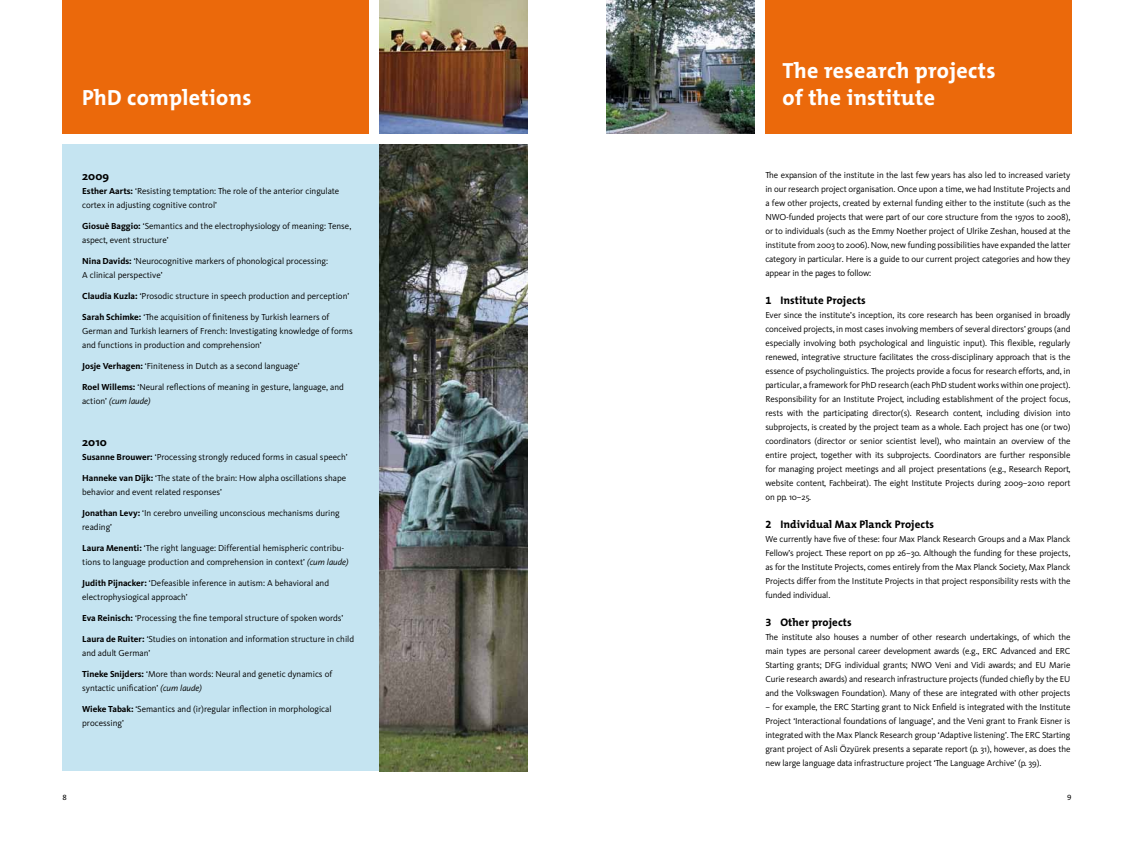
<style>
.page{position:relative;width:1134px;height:842px;background:#fff}
.page>*{position:absolute;margin:0;border:0;box-sizing:border-box;transform-origin:0 0}
.t1{font:700 22px/27px "The Mix Office";letter-spacing:.015em;color:#fff}
.t2{font:700 12px "Kievit";color:#000}
.t3{font:700 11px "The Mix Office";letter-spacing:.01em;color:#000}
.t4{font:9px/14px "Kievit";color:#000}
.t5{font:8px "The Mix Office";color:#000}
.s1{font-weight:700}
.s2{font-style:italic}
</style>
<div class="page">
<div style="left:62px;top:0;width:307px;height:133px;background:#eb690b"></div>
<div style="left:62px;top:145px;width:463px;height:626px;background:#c5e4f1"></div>
<img style="left:380px;top:0;width:147px;height:133px">
<div style="left:765px;top:0;width:306px;height:133px;background:#eb690b"></div>
<img style="left:607px;top:0;width:147px;height:133px">
<img style="left:380px;top:145px;width:147px;height:626px">
<h1 class="t1" style="left:82px;top:85px;width:171px">PhD completions</h1>
<h2 class="t2" style="left:82px;top:169px;width:28px">2009</h2>
<p class="t4" style="left:82px;top:184px;width:259px"><span class="s1">Esther Aarts:</span> ‘Resisting temptation: The role of the anterior cingulate cortex in adjusting cognitive control’</p>
<p class="t4" style="left:82px;top:219px;width:271px"><span class="s1">Giosuè Baggio:</span> ‘Semantics and the electrophysiology of meaning: Tense, aspect, event structure’</p>
<p class="t4" style="left:82px;top:254px;width:247px"><span class="s1">Nina Davids:</span> ‘Neurocognitive markers of phonological processing:<br>A clinical perspective’</p>
<p class="t4" style="left:82px;top:289px;width:269px"><span class="s1">Claudia Kuzla:</span> ‘Prosodic structure in speech production and perception’</p>
<p class="t4" style="left:82px;top:310px;width:272px"><span class="s1">Sarah Schimke:</span> ‘The acquisition of finiteness by Turkish learners of<br>German and Turkish learners of French: Investigating knowledge of forms and functions in production and comprehension’</p>
<p class="t4" style="left:82px;top:359px;width:219px"><span class="s1">Josje Verhagen:</span> ‘Finiteness in Dutch as a second language’</p>
<p class="t4" style="left:82px;top:380px;width:263px"><span class="s1">Roel Willems:</span> ‘Neural reflections of meaning in gesture, language, and action’ <span class="s2">(cum laude)</span></p>
<h2 class="t2" style="left:82px;top:435px;width:26px">2010</h2>
<p class="t4" style="left:82px;top:450px;width:267px"><span class="s1">Susanne Brouwer:</span> ‘Processing strongly reduced forms in casual speech’</p>
<p class="t4" style="left:82px;top:471px;width:265px"><span class="s1">Hanneke van Dijk:</span> ‘The state of the brain: How alpha oscillations shape behavior and event related responses’</p>
<p class="t4" style="left:82px;top:506px;width:259px"><span class="s1">Jonathan Levy:</span> ‘In cerebro unveiling unconscious mechanisms during reading’</p>
<p class="t4" style="left:82px;top:541px;width:268px"><span class="s1">Laura Menenti:</span> ‘The right language: Differential hemispheric contribu&shy;tions to language production and comprehension in context’ <span class="s2">(cum laude)</span></p>
<p class="t4" style="left:82px;top:576px;width:248px"><span class="s1">Judith Pijnacker:</span> ‘Defeasible inference in autism: A behavioral and electrophysiogical approach’</p>
<p class="t4" style="left:82px;top:611px;width:263px"><span class="s1">Eva Reinisch:</span> ‘Processing the fine temporal structure of spoken words’</p>
<p class="t4" style="left:82px;top:632px;width:273px"><span class="s1">Laura de Ruiter:</span> ‘Studies on intonation and information structure in child and adult German’</p>
<p class="t4" style="left:82px;top:667px;width:252px"><span class="s1">Tineke Snijders:</span> ‘More than words: Neural and genetic dynamics of syntactic unification’ <span class="s2">(cum laude)</span></p>
<p class="t4" style="left:82px;top:702px;width:251px"><span class="s1">Wieke Tabak:</span> ‘Semantics and (ir)regular inflection in morphological processing’</p>
<h1 class="t1" style="left:782px;top:58px;width:215px">The research projects of the institute</h1>
<p class="t4" style="left:765px;top:168px;width:307px;text-align:justify">The expansion of the institute in the last few years has also led to increased variety in our research project organisation. Once upon a time, we had Institute Projects and a few other projects, created by external funding either to the institute (such as the NWO-funded projects that were part of our core structure from the 1970s to 2008), or to individuals (such as the Emmy Noether project of Ulrike Zeshan, housed at the institute from 2003 to 2006). Now, new funding possibilities have expanded the latter category in particular. Here is a guide to our current project categories and how they appear in the pages to follow:</p>
<p class="t3" style="left:765px;top:294px;width:102px">1 Institute Projects</p>
<p class="t4" style="left:765px;top:308px;width:307px;text-align:justify">Ever since the institute’s inception, its core research has been organised in broadly conceived projects, in most cases involving members of several directors’ groups (and especially involving both psychological and linguistic input). This flexible, regularly renewed, integrative structure facilitates the cross-disciplinary approach that is the essence of psycholinguistics. The projects provide a focus for research efforts, and, in particular, a framework for PhD research (each PhD student works within one project).<br>Responsibility for an Institute Project, including establishment of the project focus, rests with the participating director(s). Research content, including division into subprojects, is created by the project team as a whole. Each project has one (or two) coordinators (director or senior scientist level), who maintain an overview of the entire project, together with its subprojects. Coordinators are further responsible for managing project meetings and all project presentations (e.g., Research Report, website content, Fachbeirat). The eight Institute Projects during 2009–2010 report on pp. 10–25.</p>
<p class="t3" style="left:765px;top:518px;width:170px">2 Individual Max Planck Projects</p>
<p class="t4" style="left:765px;top:532px;width:307px;text-align:justify">We currently have five of these: four Max Planck Research Groups and a Max Planck Fellow’s project. These report on pp 26–30. Although the funding for these projects, as for the Institute Projects, comes entirely from the Max Planck Society, Max Planck Projects differ from the Institute Projects in that project responsibility rests with the funded individual.</p>
<p class="t3" style="left:765px;top:616px;width:88px">3 Other projects</p>
<p class="t4" style="left:765px;top:630px;width:307px;text-align:justify">The institute also houses a number of other research undertakings, of which the main types are personal career development awards (e.g., ERC Advanced and ERC Starting grants; DFG individual grants; NWO Veni and Vidi awards; and EU Marie Curie research awards) and research infrastructure projects (funded chiefly by the EU and the Volkswagen Foundation). Many of these are integrated with other projects</p>
<p class="t4" style="left:765px;top:700px;width:307px;text-align:justify">– for example, the ERC Starting grant to Nick Enfield is integrated with the Institute Project ‘Interactional foundations of language’, and the Veni grant to Frank Eisner is integrated with the Max Planck Research group ‘Adaptive listening’. The ERC Starting grant project of Asli Özyürek presents a separate report (p. 31), however, as does the new large language data infrastructure project ‘The Language Archive’ (p. 39).</p>
<p class="t5" style="left:62px;top:793px;width:6px">8</p>
<p class="t5" style="left:1067px;top:793px;width:6px">9</p>
</div>
